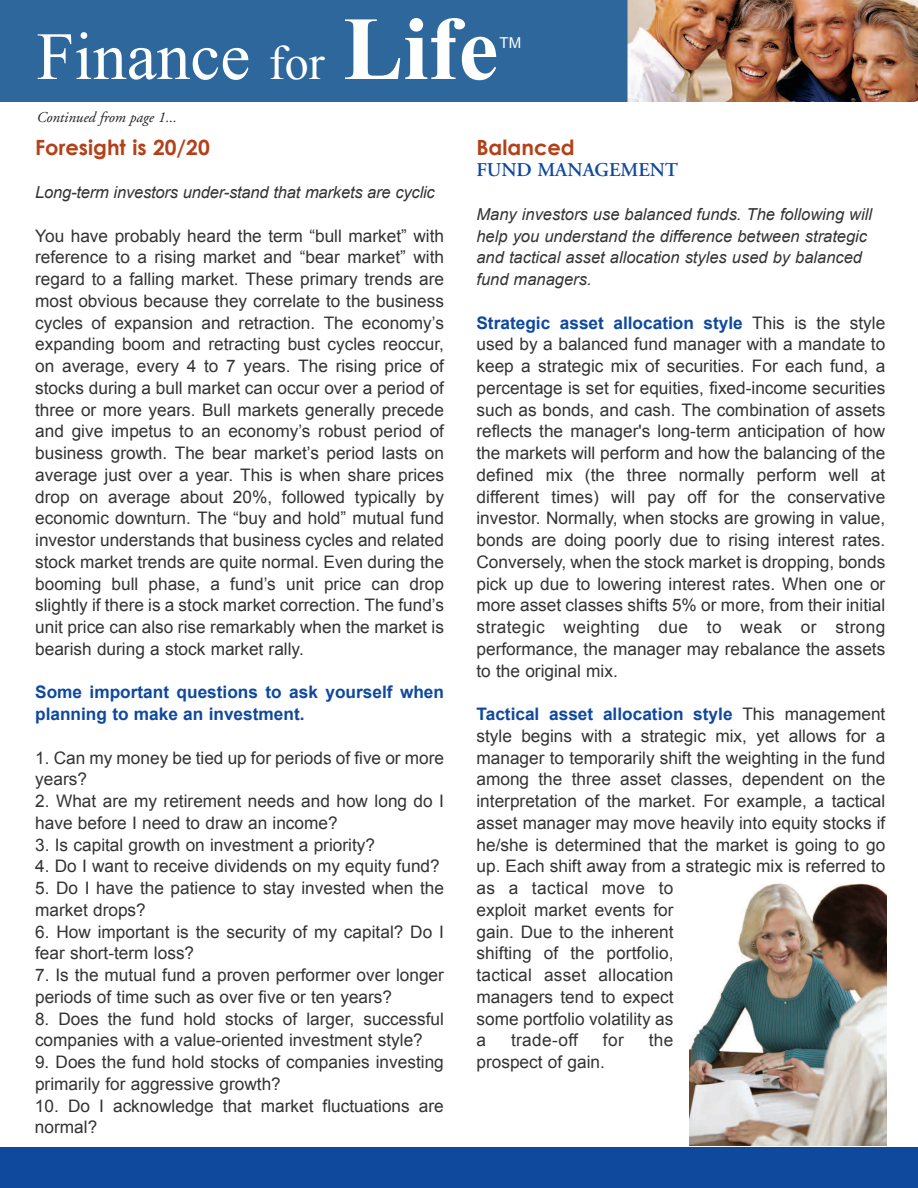
<style>
.page{position:relative;width:918px;height:1188px;background:#fff}
.page>*{position:absolute;margin:0;border:0;box-sizing:border-box;transform-origin:0 0}
.t1{font:67.5px "Times New Roman";color:#fff}
.t2{font:700 21px "Century Gothic";color:#b44018}
.t3{font:600 19.5px "Adobe Garamond";color:#0f499d}
.t4{font:17.25px/21.8px "Arial";color:#323332}
.t5{font:700 17.25px/21.8px "Arial";color:#0f499d}
.t6{font:17.25px "Arial";letter-spacing:.02em;color:#323332}
.t7{font:italic 16.5px/21.8px "Arial";color:#323332}
.t8{font:italic 15px "Adobe Garamond";color:#231f20}
.t9{font:15px "Arial";color:#fff}
.s1{font-size:48px}
.s2{font-weight:700;font-size:90px}
.s3{font-weight:700;color:#0f499d}
</style>
<div class="page">
<div style="left:0;top:1147px;width:918px;height:41px;background:#0f499d"></div>
<img style="left:690px;top:883px;width:196px;height:262px">
<img style="left:0;top:0;width:918px;height:101px">
<h1 class="t1" style="left:37px;top:19px;width:463px">Finance <span class="s1">for</span> <span class="s2">Life</span></h1>
<p class="t9" style="left:500px;top:34px;width:23px">TM</p>
<p class="t8" style="left:37px;top:111px;width:142px">Continued from page 1...</p>
<p class="t2" style="left:35px;top:133px;width:176px">Foresight is 20/20</p>
<p class="t7" style="left:35px;top:181px;width:401px">Long-term investors under-stand that markets are cyclic</p>
<p class="t4" style="left:35px;top:225px;width:410px;text-align:justify">You have probably heard the term “bull market” with reference to a rising market and “bear market” with regard to a falling market. These primary trends are most obvious because they correlate to the business cycles of expansion and retraction. The economy’s expanding boom and retracting bust cycles reoccur, on average, every 4 to 7 years. The rising price of stocks during a bull market can occur over a period of three or more years. Bull markets generally precede and give impetus to an economy’s robust period of business growth. The bear market’s period lasts on average just over a year. This is when share prices drop on average about 20%, followed typically by economic downturn. The “buy and hold” mutual fund investor understands that business cycles and related stock market trends are quite normal. Even during the booming bull phase, a fund’s unit price can drop slightly if there is a stock market correction. The fund’s unit price can also rise remarkably when the market is bearish during a stock market rally.</p>
<p class="t5" style="left:35px;top:681px;width:410px">Some important questions to ask yourself when planning to make an investment.</p>
<p class="t4" style="left:35px;top:747px;width:410px">1. Can my money be tied up for periods of five or more years?</p>
<p class="t4" style="left:35px;top:790px;width:410px">2. What are my retirement needs and how long do I have before I need to draw an income?</p>
<p class="t4" style="left:35px;top:834px;width:341px">3. Is capital growth on investment a priority?</p>
<p class="t4" style="left:35px;top:855px;width:406px">4. Do I want to receive dividends on my equity fund?</p>
<p class="t4" style="left:35px;top:877px;width:410px">5. Do I have the patience to stay invested when the market drops?</p>
<p class="t4" style="left:35px;top:921px;width:410px">6. How important is the security of my capital? Do I fear short-term loss?</p>
<p class="t4" style="left:35px;top:964px;width:410px">7. Is the mutual fund a proven performer over longer periods of time such as over five or ten years?</p>
<p class="t4" style="left:35px;top:1008px;width:410px">8. Does the fund hold stocks of larger, successful companies with a value-oriented investment style?</p>
<p class="t4" style="left:35px;top:1051px;width:410px">9. Does the fund hold stocks of companies investing primarily for aggressive growth?</p>
<p class="t4" style="left:35px;top:1095px;width:410px">10. Do I acknowledge that market fluctuations are normal?</p>
<p class="t2" style="left:476px;top:133px;width:100px">Balanced</p>
<p class="t3" style="left:476px;top:162px;width:203px">FUND MANAGEMENT</p>
<p class="t7" style="left:476px;top:203px;width:397px">Many investors use balanced funds. The following will help you understand the difference between strategic and tactical asset allocation styles used by balanced fund managers.</p>
<p class="t4" style="left:476px;top:312px;width:410px;text-align:justify"><span class="s3">Strategic asset allocation style</span> This is the style used by a balanced fund manager with a mandate to keep a strategic mix of securities. For each fund, a percentage is set for equities, fixed-income securities such as bonds, and cash. The combination of assets reflects the manager's long-term anticipation of how the markets will perform and how the balancing of the defined mix (the three normally perform well at different times) will pay off for the conservative investor. Normally, when stocks are growing in value, bonds are doing poorly due to rising interest rates.<br>Conversely, when the stock market is dropping, bonds pick up due to lowering interest rates. When one or more asset classes shifts 5% or more, from their initial strategic weighting due to weak or strong performance, the manager may rebalance the assets to the original mix.</p>
<p class="t4" style="left:476px;top:703px;width:410px"><span class="s3">Tactical asset allocation style</span> This management style begins with a strategic mix, yet allows for a manager to temporarily shift the weighting in the fund among the three asset classes, dependent on the interpretation of the market. For example, a tactical asset manager may move heavily into equity stocks if he/she is determined that the market is going to go up. Each shift away from a strategic mix is referred to as a tactical move to<br>exploit market events for<br>gain. Due to the inherent<br>shifting of the portfolio,<br>tactical asset allocation<br>managers tend to expect<br>some portfolio volatility as<br>a</p>
<p class="t6" style="left:511px;top:1031px;width:69px">trade-off</p>
<p class="t4" style="left:603px;top:1029px;width:22px">for</p>
<p class="t4" style="left:649px;top:1029px;width:26px">the</p>
<p class="t4" style="left:476px;top:1051px;width:130px">prospect of gain.</p>
</div>
